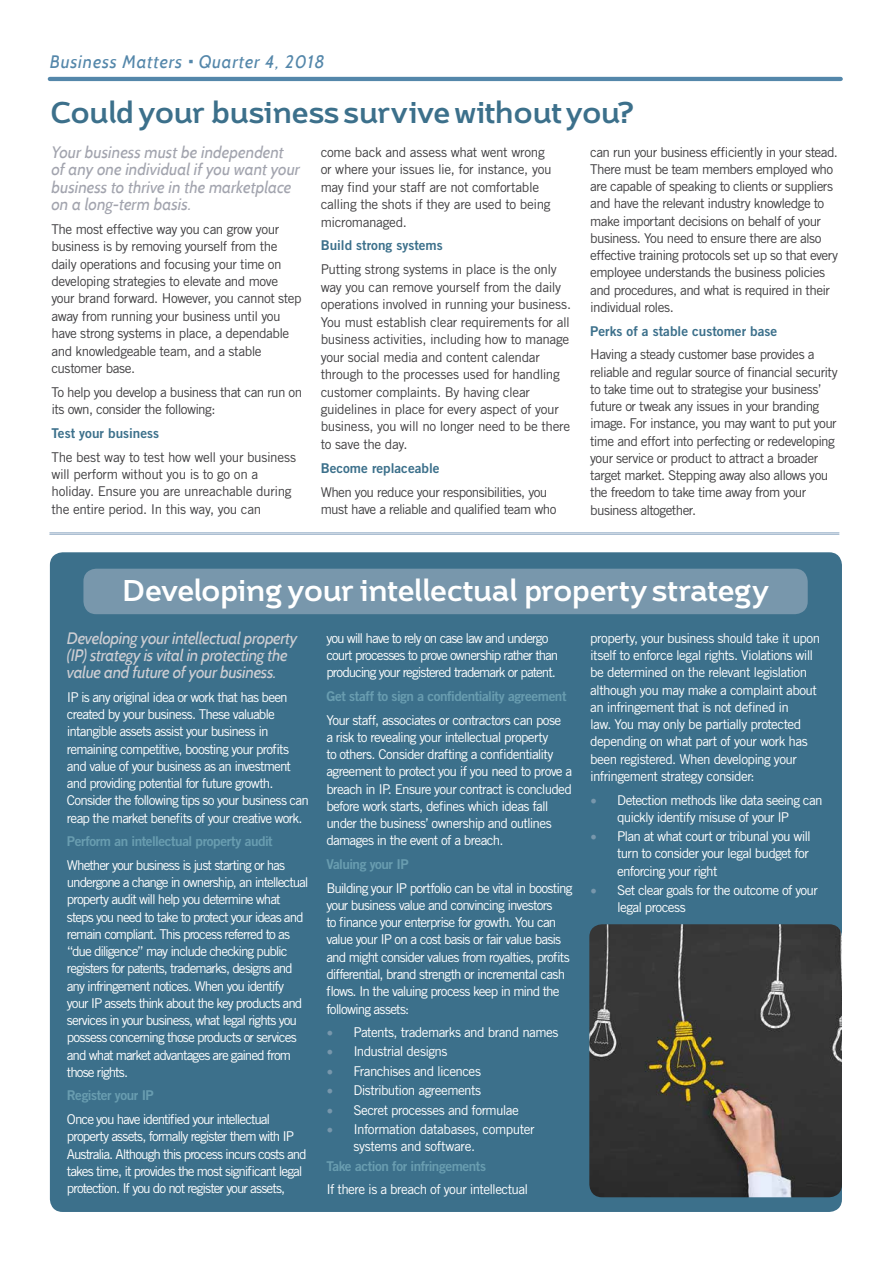
<style>
.page{position:relative;width:893px;height:1263px;background:#fff}
.page>*{position:absolute;margin:0;border:0;box-sizing:border-box;transform-origin:0 0}
.t1{font:700 30px "Brisko Sans";letter-spacing:-.01em;color:#fff}
.t2{font:700 30px "Brisko Sans";letter-spacing:-.01em;color:#3c708b}
.t3{font:italic 18px "Cabin";letter-spacing:.045em;color:#5487aa}
.t4{font:italic 16.5px/17.2px "Cabin";color:#a2a4ae}
.t5{font:italic 16.5px/17.2px "Cabin";letter-spacing:-.02em;color:#ceced3}
.t6{font:13.5px/17.2px "Trade Gothic LT Std";letter-spacing:-.06em;color:#fff}
.t7{font:13.5px/17.4px "Trade Gothic LT Std";letter-spacing:-.035em;color:#414042}
.t8{font:13.5px "Trade Gothic LT Std Bd 2";letter-spacing:-.035em;color:#699db0}
.t9{font:13.5px "Trade Gothic LT Std Bd 2";color:#3c708b}
.t10{font:13.5px "Trade Gothic LT Std";letter-spacing:-.04em;color:#fff}
.t11{font:13.5px/17.2px "Trade Gothic LT Std";letter-spacing:-.03em;color:#fff}
.s1{font-family:"Minion Pro";font-size:18px;color:#7897ac}
</style>
<div class="page">
<div style="left:50px;top:552px;width:792px;height:660px;background:#3c708b;border-radius:13px"></div>
<hr style="left:50px;top:77px;width:791px;height:4px;background:#5487aa">
<div style="left:83px;top:569px;width:725px;height:45px;background:#7897ac;border-radius:13px"></div>
<img style="left:589px;top:924px;width:253px;height:273px">
<hr style="left:50px;top:534px;width:789px;height:1px;background:#92acc5">
<hr style="left:50px;top:532px;width:789px;height:1px;background:#92acc5">
<h2 class="t3" style="left:50px;top:51px;width:276px">Business Matters Quarter 4, 2018</h2>
<h1 class="t2" style="left:51px;top:94px;width:585px">Could your business survive without you?</h1>
<p class="t4" style="left:51px;top:144px;width:250px">Your business must be independent of any one individual if you want your business to thrive in the marketplace on a long-term basis.</p>
<p class="t7" style="left:51px;top:220px;width:252px">The most effective way you can grow your business is by removing yourself from the daily operations and focusing your time on developing strategies to elevate and move your brand forward. However, you cannot step away from running your business until you have strong systems in place, a dependable and knowledgeable team, and a stable customer base.</p>
<p class="t7" style="left:51px;top:383px;width:252px">To help you develop a business that can run on its own, consider the following:</p>
<p class="t9" style="left:51px;top:425px;width:109px">Test your business</p>
<p class="t7" style="left:51px;top:448px;width:246px">The best way to test how well your business will perform without you is to go on a holiday. Ensure you are unreachable during the entire period. In this way, you can</p>
<p class="t7" style="left:590px;top:143px;width:249px">can run your business efficiently in your stead.<br>There must be team members employed who are capable of speaking to clients or suppliers and have the relevant industry knowledge to make important decisions on behalf of your business. You need to ensure there are also effective training protocols set up so that every employee understands the business policies and procedures, and what is required in their individual roles.</p>
<p class="t9" style="left:590px;top:322px;width:189px">Perks of a stable customer base</p>
<p class="t7" style="left:590px;top:346px;width:249px">Having a steady customer base provides a reliable and regular source of financial security to take time out to strategise your business’ future or tweak any issues in your branding image. For instance, you may want to put your time and effort into perfecting or redeveloping your service or product to attract a broader target market. Stepping away also allows you the freedom to take time away from your business altogether.</p>
<p class="t7" style="left:321px;top:143px;width:232px">come back and assess what went wrong or where your issues lie, for instance, you may find your staff are not comfortable calling the shots if they are used to being micromanaged.</p>
<p class="t9" style="left:321px;top:237px;width:124px">Build strong systems</p>
<p class="t7" style="left:321px;top:261px;width:252px">Putting strong systems in place is the only way you can remove yourself from the daily operations involved in running your business.<br>You must establish clear requirements for all business activities, including how to manage your social media and content calendar through to the processes used for handling customer complaints. By having clear guidelines in place for every aspect of your business, you will no longer need to be there to save the day.</p>
<p class="t9" style="left:321px;top:460px;width:120px">Become replaceable</p>
<p class="t7" style="left:321px;top:483px;width:237px">When you reduce your responsibilities, you must have a reliable and qualified team who</p>
<h1 class="t1" style="left:122px;top:571px;width:648px">Developing your intellectual property strategy</h1>
<p class="t5" style="left:67px;top:629px;width:232px">Developing your intellectual property (IP) strategy is vital in protecting the value and future of your business.</p>
<p class="t6" style="left:67px;top:688px;width:243px">IP is any original idea or work that has been created by your business. These valuable intangible assets assist your business in remaining competitive, boosting your profits and value of your business as an investment and providing potential for future growth.<br>Consider the following tips so your business can reap the market benefits of your creative work.</p>
<p class="t8" style="left:67px;top:833px;width:207px">Perform an intellectual property audit</p>
<p class="t6" style="left:67px;top:856px;width:243px">Whether your business is just starting or has undergone a change in ownership, an intellectual property audit will help you determine what steps you need to take to protect your ideas and remain compliant. This process referred to as “due diligence” may include checking public registers for patents, trademarks, designs and any infringement notices. When you identify your IP assets think about the key products and services in your business, what legal rights you possess concerning those products or services and what market advantages are gained from those rights.</p>
<p class="t8" style="left:67px;top:1087px;width:88px">Register your IP</p>
<p class="t6" style="left:67px;top:1110px;width:241px">Once you have identified your intellectual property assets, formally register them with IP Australia. Although this process incurs costs and takes time, it provides the most significant legal protection. If you do not register your assets,</p>
<p class="t6" style="left:590px;top:629px;width:231px">property, your business should take it upon itself to enforce legal rights. Violations will be determined on the relevant legislation although you may make a complaint about an infringement that is not defined in<br>law. You may only be partially protected depending on what part of your work has been registered. When developing your infringement strategy consider:</p>
<p class="t6" style="left:590px;top:791px;width:234px;text-align:center"><span class="s1">•</span> Detection methods like data seeing can quickly identify misuse of your IP</p>
<p class="t6" style="left:617px;top:827px;width:195px;text-indent:-27px"><span class="s1">•</span> Plan at what court or tribunal you will turn to consider your legal budget for enforcing your right</p>
<p class="t6" style="left:617px;top:881px;width:202px;text-indent:-27px"><span class="s1">•</span> Set clear goals for the outcome of your legal process</p>
<p class="t6" style="left:326px;top:629px;width:234px">you will have to rely on case law and undergo court processes to prove ownership rather than producing your registered trademark or patent.</p>
<p class="t8" style="left:326px;top:688px;width:242px">Get staff to sign a confidentiality agreement</p>
<p class="t6" style="left:326px;top:711px;width:247px">Your staff, associates or contractors can pose<br>a risk to revealing your intellectual property<br>to others. Consider drafting a confidentiality agreement to protect you if you need to prove a breach in IP. Ensure your contract is concluded before work starts, defines which ideas fall under the business’ ownership and outlines damages in the event of a breach.</p>
<p class="t8" style="left:326px;top:856px;width:84px">Valuing your IP</p>
<p class="t6" style="left:326px;top:879px;width:248px">Building your IP portfolio can be vital in boosting your business value and convincing investors<br>to finance your enterprise for growth. You can value your IP on a cost basis or fair value basis and might consider values from royalties, profits differential, brand strength or incremental cash flows. In the valuing process keep in mind the following assets:</p>
<p class="t10" style="left:326px;top:1024px;width:234px"><span class="s1">•</span> Patents, trademarks and brand names</p>
<p class="t6" style="left:326px;top:1043px;width:123px"><span class="s1">•</span> Industrial designs</p>
<p class="t6" style="left:326px;top:1062px;width:156px"><span class="s1">•</span> Franchises and licences</p>
<p class="t6" style="left:326px;top:1081px;width:156px"><span class="s1">•</span> Distribution agreements</p>
<p class="t10" style="left:326px;top:1101px;width:194px"><span class="s1">•</span> Secret processes and formulae</p>
<p class="t11" style="left:353px;top:1120px;width:183px;text-indent:-27px"><span class="s1">•</span> Information databases, computer systems and software.</p>
<p class="t8" style="left:326px;top:1157px;width:161px">Take action for infringements</p>
<p class="t6" style="left:326px;top:1180px;width:203px">If there is a breach of your intellectual</p>
</div>
